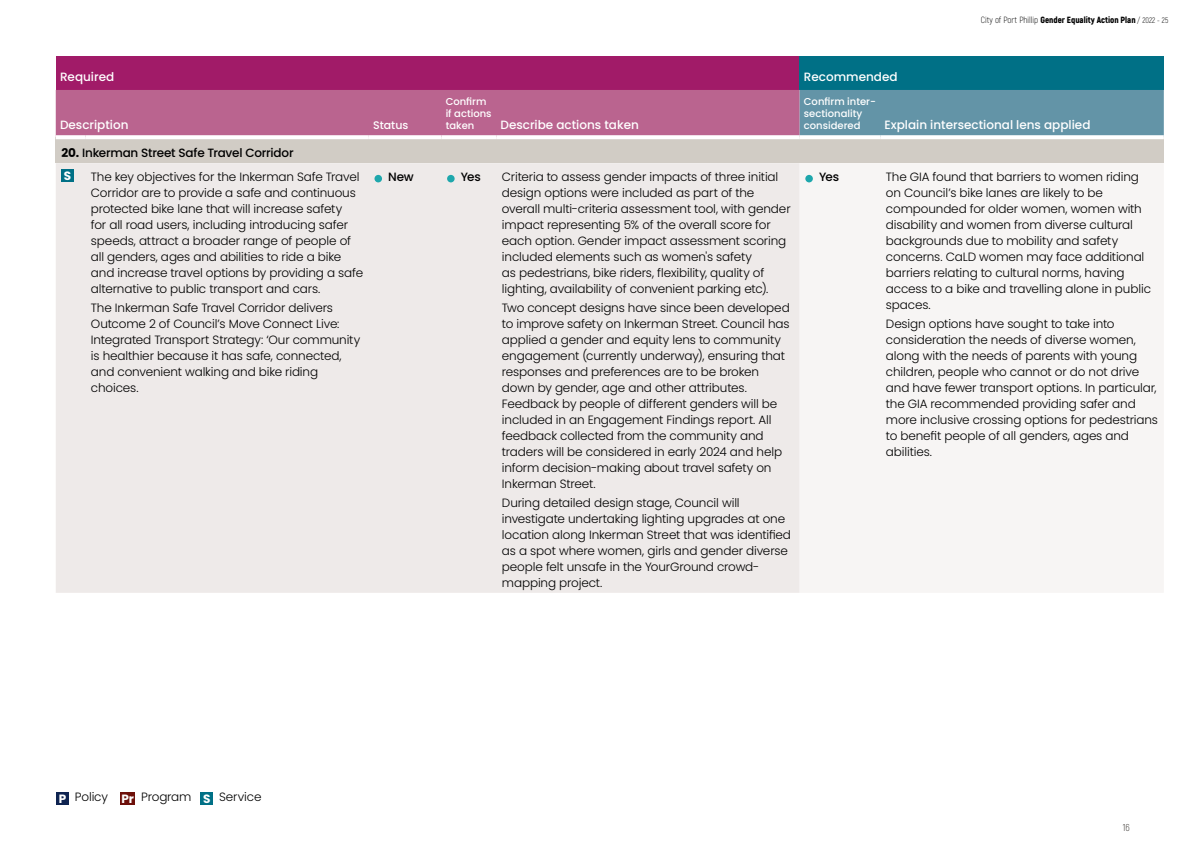
<style>
.page{position:relative;width:1191px;height:842px;background:#fff}
.page>*{position:absolute;margin:0;border:0;box-sizing:border-box;transform-origin:0 0}
.t1{font:300 12px/16px "Poppins";letter-spacing:-.01em;color:#000}
.t2{font:500 12px "Poppins";color:#fff}
.t3{font:500 12px/22.1px "Poppins";letter-spacing:-.02em;color:#000}
.t4{font:500 11px "Poppins";color:#fff}
.t5{font:500 10px/12px "Poppins";color:#fff}
.t6{font:300 10px "Akrobat";color:#37332f}
.t7{font:900 9px "Akrobat";color:#000}
.s1{font-weight:300}
.s2{font-weight:300;font-size:8px}
.s3{font-weight:700}
.s4{font-weight:700;color:#fff}
</style>
<div class="page">
<div style="left:56px;top:57px;width:743px;height:33px;background:#a11b68"></div>
<div style="left:799px;top:57px;width:364px;height:33px;background:#007086"></div>
<svg style="left:56px;top:90px;width:1107px;height:45px;background:#9d7396"></svg>
<div style="left:56px;top:137px;width:1107px;height:26px;background:#d1ccc5"></div>
<div style="left:56px;top:163px;width:743px;height:430px;background:#eeeae9"></div>
<div style="left:799px;top:163px;width:364px;height:430px;background:#f7f5f4"></div>
<svg style="left:369px;top:135px;width:72px;height:4px"></svg>
<svg style="left:441px;top:135px;width:55px;height:4px"></svg>
<svg style="left:496px;top:135px;width:303px;height:4px"></svg>
<svg style="left:56px;top:135px;width:29px;height:4px"></svg>
<svg style="left:85px;top:135px;width:284px;height:4px"></svg>
<svg style="left:799px;top:135px;width:81px;height:4px"></svg>
<svg style="left:880px;top:135px;width:283px;height:4px"></svg>
<div style="left:61px;top:169px;width:12px;height:12px;background:#007086"></div>
<div style="left:374px;top:175px;width:8px;height:7px;background:#1ea7ac;border-radius:50%"></div>
<div style="left:447px;top:175px;width:7px;height:7px;background:#1ea7ac;border-radius:50%"></div>
<div style="left:805px;top:175px;width:8px;height:7px;background:#1ea7ac;border-radius:50%"></div>
<div style="left:57px;top:792px;width:12px;height:12px;background:#0f2451"></div>
<div style="left:120px;top:792px;width:15px;height:12px;background:#6d100a"></div>
<div style="left:201px;top:792px;width:12px;height:12px;background:#007086"></div>
<p class="t7" style="left:981px;top:14px;width:189px"><span class="s1">City of Port Phillip</span> Gender Equality Action Plan <span class="s2">/ 2022 - 25</span></p>
<p class="t2" style="left:60px;top:70px;width:56px">Required</p>
<p class="t2" style="left:804px;top:70px;width:95px">Recommended</p>
<p class="t2" style="left:60px;top:118px;width:70px">Description</p>
<p class="t4" style="left:373px;top:118px;width:37px">Status</p>
<p class="t5" style="left:446px;top:95px;width:47px">Confirm if actions taken</p>
<p class="t5" style="left:804px;top:95px;width:74px">Confirm inter&shy;sectionality considered</p>
<p class="t2" style="left:500px;top:118px;width:140px">Describe actions taken</p>
<p class="t2" style="left:884px;top:118px;width:207px">Explain intersectional lens applied</p>
<p class="t3" style="left:61px;top:142px;width:234px"><span class="s3">20.</span> Inkerman Street Safe Travel Corridor<br><span class="s4">S</span></p>
<p class="t1" style="left:91px;top:169px;width:274px">The key objectives for the Inkerman Safe Travel Corridor are to provide a safe and continuous protected bike lane that will increase safety<br>for all road users, including introducing safer speeds, attract a broader range of people of all genders, ages and abilities to ride a bike and increase travel options by providing a safe alternative to public transport and cars.</p>
<p class="t1" style="left:91px;top:300px;width:271px">The Inkerman Safe Travel Corridor delivers Outcome 2 of Council’s Move Connect Live:<br>Integrated Transport Strategy: ‘Our community is healthier because it has safe, connected, and convenient walking and bike riding choices.</p>
<p class="t3" style="left:388px;top:166px;width:27px">New</p>
<p class="t3" style="left:461px;top:166px;width:21px">Yes</p>
<p class="t1" style="left:502px;top:169px;width:290px">Criteria to assess gender impacts of three initial design options were included as part of the overall multi-criteria assessment tool, with gender impact representing 5% of the overall score for each option. Gender impact assessment scoring included elements such as women's safety<br>as pedestrians, bike riders, flexibility, quality of lighting, availability of convenient parking etc).</p>
<p class="t1" style="left:502px;top:300px;width:289px">Two concept designs have since been developed to improve safety on Inkerman Street. Council has applied a gender and equity lens to community engagement (currently underway), ensuring that responses and preferences are to be broken down by gender, age and other attributes.<br>Feedback by people of different genders will be included in an Engagement Findings report. All feedback collected from the community and traders will be considered in early 2024 and help inform decision-making about travel safety on Inkerman Street.</p>
<p class="t1" style="left:502px;top:495px;width:291px">During detailed design stage, Council will investigate undertaking lighting upgrades at one location along Inkerman Street that was identified as a spot where women, girls and gender diverse people felt unsafe in the YourGround crowd&shy;mapping project.</p>
<p class="t3" style="left:819px;top:166px;width:21px">Yes</p>
<p class="t1" style="left:886px;top:169px;width:267px">The GIA found that barriers to women riding on Council’s bike lanes are likely to be compounded for older women, women with disability and women from diverse cultural backgrounds due to mobility and safety concerns. CaLD women may face additional barriers relating to cultural norms, having access to a bike and travelling alone in public spaces.</p>
<p class="t1" style="left:886px;top:316px;width:274px">Design options have sought to take into consideration the needs of diverse women, along with the needs of parents with young children, people who cannot or do not drive and have fewer transport options. In particular, the GIA recommended providing safer and more inclusive crossing options for pedestrians to benefit people of all genders, ages and abilities.</p>
<p class="t1" style="left:59px;top:789px;width:204px"><span class="s4">P</span> Policy <span class="s4">Pr</span> Program <span class="s4">S</span> Service</p>
<p class="t6" style="left:1123px;top:821px;width:8px">16</p>
</div>
